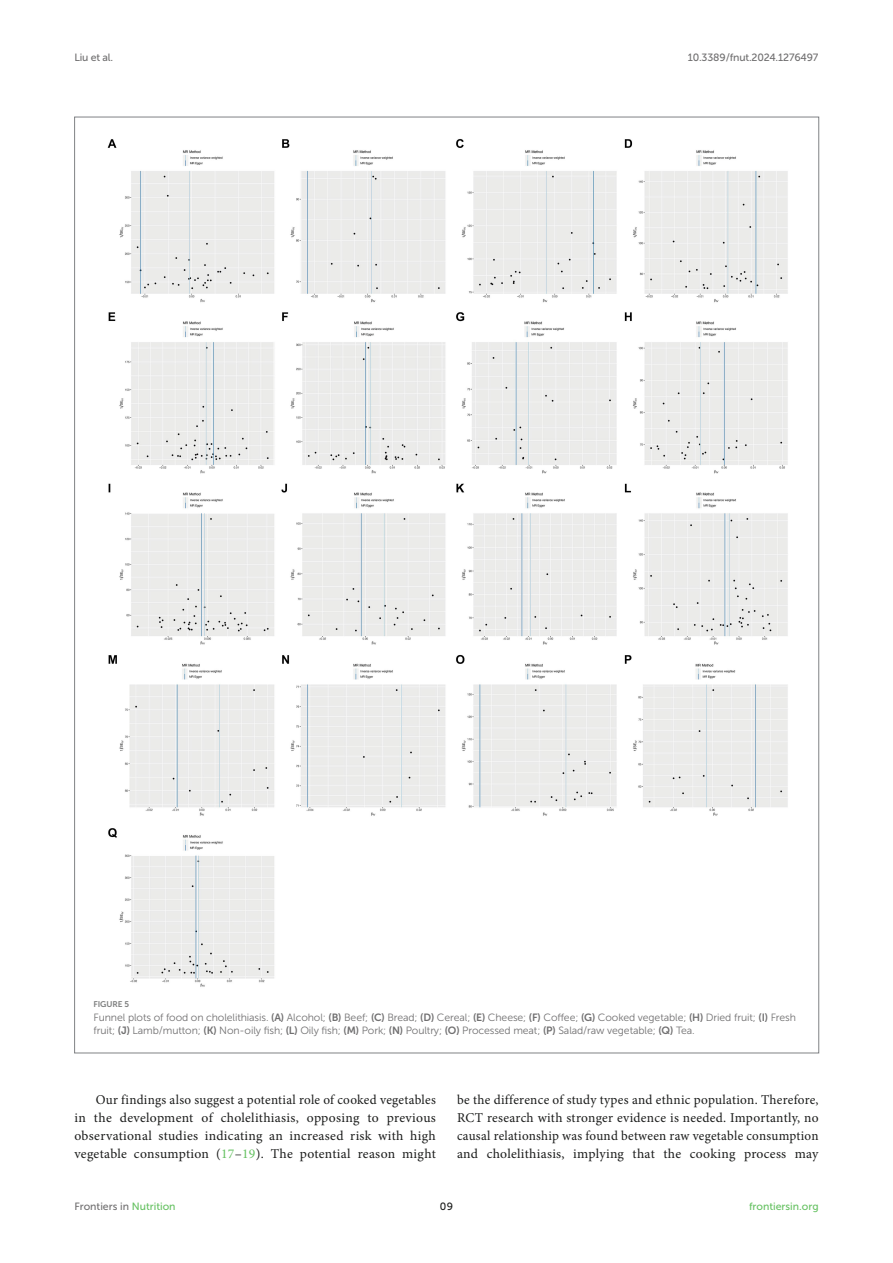
<style>
.page{position:relative;width:893px;height:1263px;background:#fff}
.page>*{position:absolute;margin:0;border:0;box-sizing:border-box;transform-origin:0 0}
.TEXT{font:13.5px/18px "Minion Pro";letter-spacing:.02em;color:#1b1c1b;text-align:justify}
.FIG_LEG{font:10.5px/13.5px "Museo Sans 300";letter-spacing:-.01em;color:#706f70}
.t1{font:10.5px "Museo Sans 500";letter-spacing:-.015em;color:#706f70}
.t2{font:10.5px "Museo Sans 500";color:#65c161}
.t3{font:10.5px "Museo Sans 500";color:#1b1c1b}
.FIG_HD{font:8.25px "Museo Sans 700";letter-spacing:-.01em;color:#7e7f7f}
.s1{font-family:"Museo Sans 700"}
.s2{color:#65c161}
</style>
<div class="page">
<img style="left:107px;top:139px;width:681px;height:848px">
<p class="t1" style="left:74px;top:51px;width:40px">Liu et al.</p>
<p class="t1" style="left:688px;top:51px;width:132px">10.3389/fnut.2024.1276497</p>
<p class="FIG_HD" style="left:94px;top:999px;width:37px">FIGURE 5</p>
<p class="FIG_LEG" style="left:94px;top:1010px;width:704px">Funnel plots of food on cholelithiasis. <span class="s1">(A)</span> Alcohol; <span class="s1">(B)</span> Beef; <span class="s1">(C)</span> Bread; <span class="s1">(D)</span> Cereal; <span class="s1">(E)</span> Cheese; <span class="s1">(F)</span> Coffee; <span class="s1">(G)</span> Cooked vegetable; <span class="s1">(H)</span> Dried fruit; <span class="s1">(I)</span> Fresh fruit; <span class="s1">(J)</span> Lamb/mutton; <span class="s1">(K)</span> Non-oily fish; <span class="s1">(L)</span> Oily fish; <span class="s1">(M)</span> Pork; <span class="s1">(N)</span> Poultry; <span class="s1">(O)</span> Processed meat; <span class="s1">(P)</span> Salad/raw vegetable; <span class="s1">(Q)</span> Tea.</p>
<p class="TEXT" style="left:74px;top:1091px;width:363px;text-indent:21px">Our findings also suggest a potential role of cooked vegetables in the development of cholelithiasis, opposing to previous observational studies indicating an increased risk with high vegetable consumption (<span class="s2">17</span>–<span class="s2">19</span>). The potential reason might</p>
<p class="TEXT" style="left:457px;top:1091px;width:363px">be the difference of study types and ethnic population. Therefore, RCT research with stronger evidence is needed. Importantly, no causal relationship was found between raw vegetable consumption and cholelithiasis, implying that the cooking process may</p>
<p class="t1" style="left:74px;top:1200px;width:103px">Frontiers in <span class="s2">Nutrition</span></p>
<p class="t3" style="left:440px;top:1200px;width:15px">09</p>
<p class="t2" style="left:749px;top:1200px;width:71px">frontiersin.org</p>
</div>
